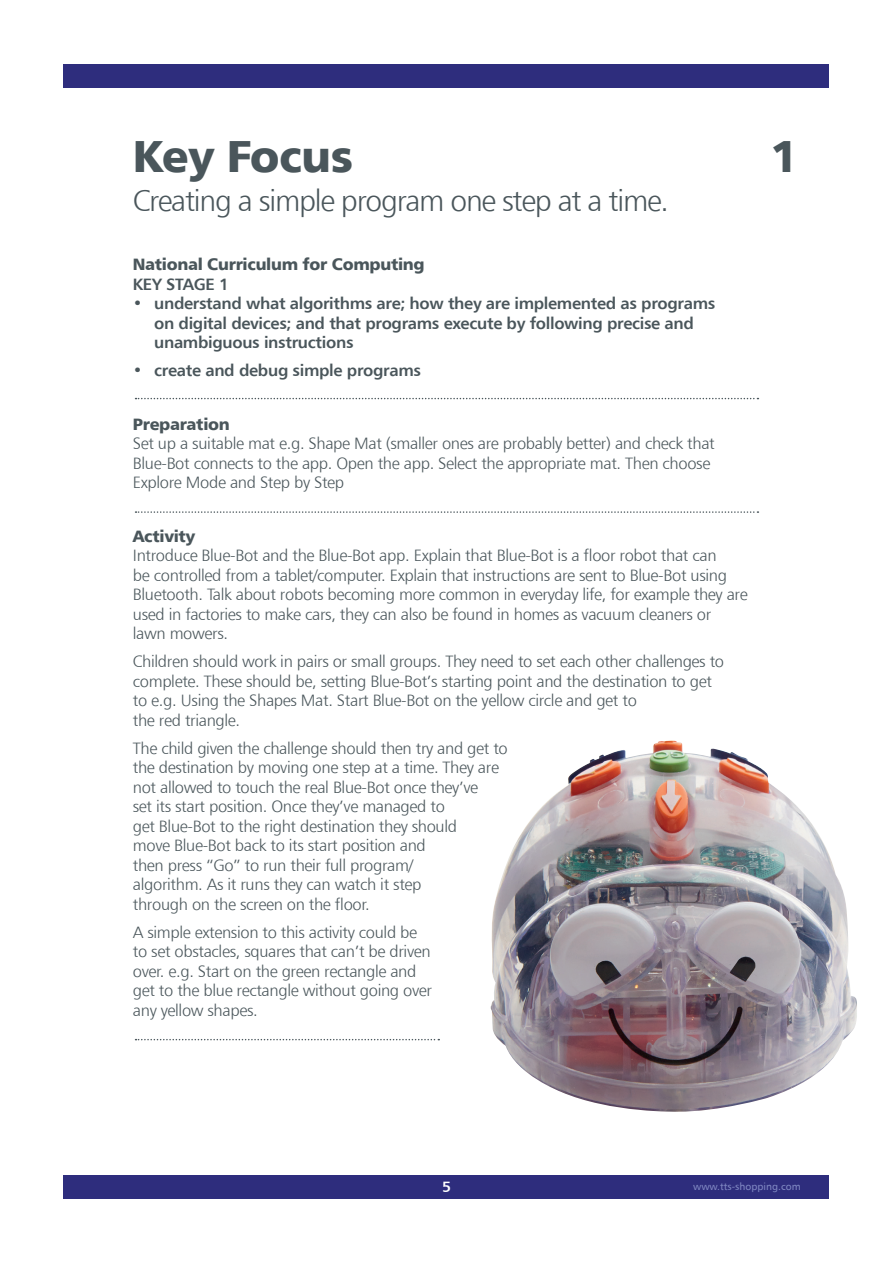
<style>
.page{position:relative;width:893px;height:1263px;background:#fff}
.page>*{position:absolute;margin:0;border:0;box-sizing:border-box;transform-origin:0 0}
.t1{font:45px "Humanist 777 TL Black B";letter-spacing:-.02em;color:#4a565b}
.t2{font:30px "Humanist 777 TL Light B";letter-spacing:-.04em;color:#4a565b}
.t3{font:16.5px/19.5px "Humanist 777 TL Light B";letter-spacing:-.02em;color:#4a565b}
.t4{font:16.5px/19.5px "Humanist 777 TL Bold B";letter-spacing:-.02em;color:#4a565b}
.t5{font:16.5px "Humanist 777 TL Black B";letter-spacing:-.02em;color:#4a565b}
.t6{font:15px "Humanist 777 TL Bold B";color:#fff}
.t7{font:10.2px "Humanist 777 TL Roman B";color:#7e86c1}
.s1{font-family:"Humanist 777 TL Light B"}
</style>
<div class="page">
<img style="left:490px;top:740px;width:367px;height:372px">
<div style="left:64px;top:64px;width:765px;height:23px;background:#2e2d7d"></div>
<div style="left:64px;top:1175px;width:765px;height:24px;background:#2e2d7d"></div>
<svg style="left:136px;top:398px;width:622px;height:1px"></svg>
<svg style="left:136px;top:511px;width:622px;height:2px"></svg>
<svg style="left:136px;top:1039px;width:303px;height:1px"></svg>
<h1 class="t1" style="left:133px;top:127px;width:222px">Key Focus</h1>
<h2 class="t2" style="left:133px;top:182px;width:537px">Creating a simple program one step at a time.</h2>
<p class="t5" style="left:133px;top:253px;width:293px">National Curriculum for Computing</p>
<p class="t4" style="left:133px;top:273px;width:98px">KEY STAGE 1</p>
<p class="t4" style="left:154px;top:293px;width:563px;text-indent:-21px"><span class="s1">•</span> understand what algorithms are; how they are implemented as programs on digital devices; and that programs execute by following precise and unambiguous instructions</p>
<p class="t4" style="left:133px;top:360px;width:290px"><span class="s1">•</span> create and debug simple programs</p>
<p class="t5" style="left:133px;top:413px;width:98px">Preparation</p>
<p class="t3" style="left:133px;top:433px;width:583px">Set up a suitable mat e.g. Shape Mat (smaller ones are probably better) and check that<br>Blue-Bot connects to the app. Open the app. Select the appropriate mat. Then choose<br>Explore Mode and Step by Step</p>
<p class="t5" style="left:133px;top:525px;width:64px">Activity</p>
<p class="t3" style="left:133px;top:545px;width:616px">Introduce Blue-Bot and the Blue-Bot app. Explain that Blue-Bot is a floor robot that can<br>be controlled from a tablet/computer. Explain that instructions are sent to Blue-Bot using Bluetooth. Talk about robots becoming more common in everyday life, for example they are used in factories to make cars, they can also be found in homes as vacuum cleaners or lawn mowers.</p>
<p class="t3" style="left:133px;top:651px;width:593px">Children should work in pairs or small groups. They need to set each other challenges to complete. These should be, setting Blue-Bot’s starting point and the destination to get to e.g. Using the Shapes Mat. Start Blue-Bot on the yellow circle and get to<br>the red triangle.</p>
<p class="t3" style="left:133px;top:738px;width:376px">The child given the challenge should then try and get to the destination by moving one step at a time. They are not allowed to touch the real Blue-Bot once they’ve<br>set its start position. Once they’ve managed to<br>get Blue-Bot to the right destination they should<br>move Blue-Bot back to its start position and<br>then press “Go” to run their full program/<br>algorithm. As it runs they can watch it step<br>through on the screen on the floor.</p>
<p class="t3" style="left:133px;top:922px;width:301px">A simple extension to this activity could be to set obstacles, squares that can’t be driven over. e.g. Start on the green rectangle and get to the blue rectangle without going over any yellow shapes.</p>
<h1 class="t1" style="left:770px;top:127px;width:29px">1</h1>
<p class="t6" style="left:442px;top:1177px;width:10px">5</p>
<p class="t7" style="left:693px;top:1180px;width:109px">www.tts-shopping.com</p>
</div>
